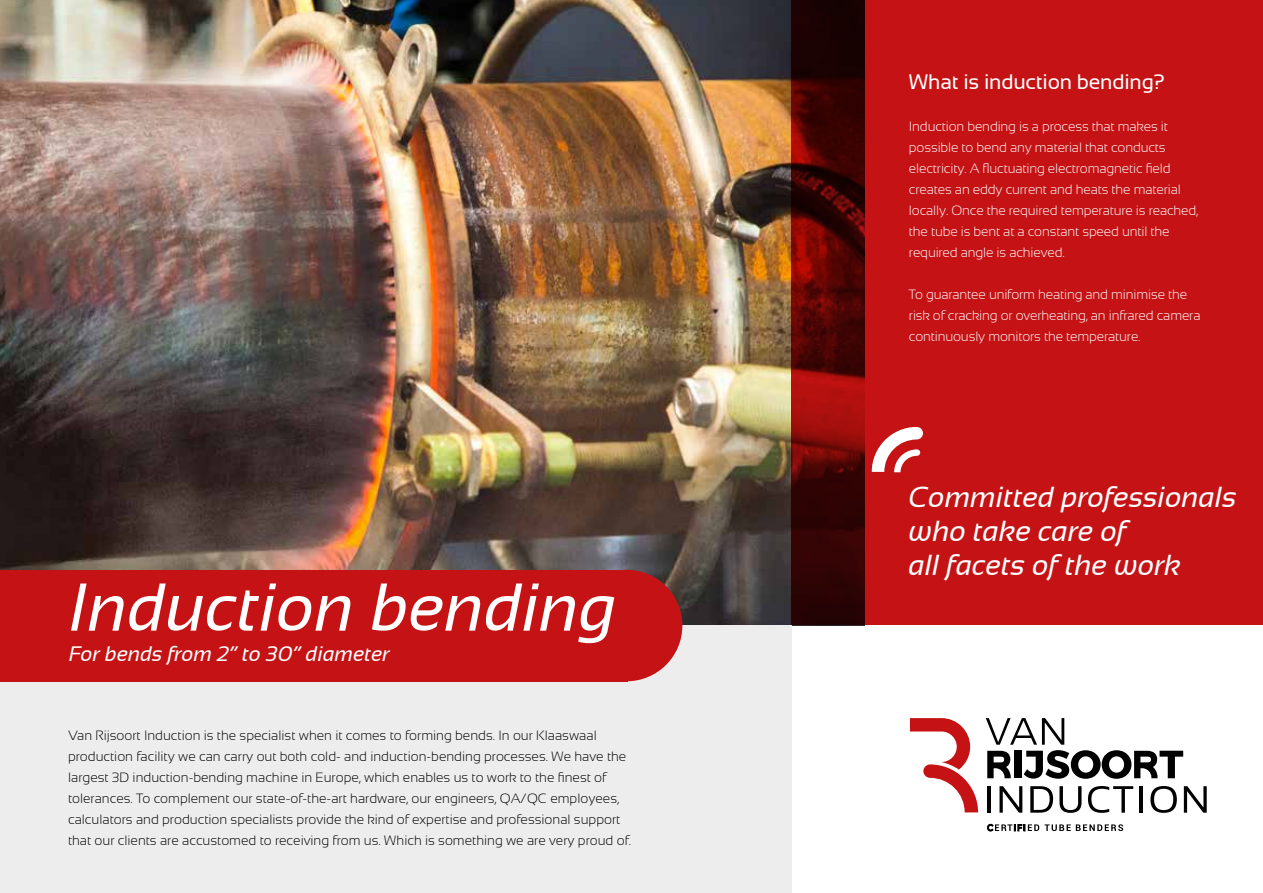
<style>
.page{position:relative;width:1263px;height:893px;background:#fff}
.page>*{position:absolute;margin:0;border:0;box-sizing:border-box;transform-origin:0 0}
.t1{font:italic 67.5px "Sansation";color:#fff}
.t2{font:italic 29.1px/33.8px "Sansation";color:#fff}
.t3{font:italic 21px "Sansation";color:#fff}
.t4{font:21px "Sansation";letter-spacing:-.01em;color:#fff}
.t5{font:300 13.5px/21px "Sansation";color:#000}
.t6{font:300 13.5px/21px "Sansation";letter-spacing:-.01em;color:#fff}
</style>
<div class="page">
<img style="left:0;top:0;width:791px;height:625px">
<div style="left:0;top:625px;width:791px;height:268px;background:#ededed"></div>
<svg style="left:986px;top:718px;width:197px;height:61px"></svg>
<svg style="left:910px;top:718px;width:68px;height:94px"></svg>
<hr style="left:988px;top:786px;width:3px;height:27px;background:#000">
<svg style="left:999px;top:786px;width:23px;height:27px"></svg>
<svg style="left:1030px;top:786px;width:23px;height:27px"></svg>
<svg style="left:1059px;top:786px;width:22px;height:27px"></svg>
<svg style="left:1088px;top:786px;width:45px;height:27px"></svg>
<hr style="left:1139px;top:786px;width:4px;height:27px;background:#000">
<svg style="left:1150px;top:786px;width:27px;height:27px"></svg>
<svg style="left:1184px;top:786px;width:23px;height:27px"></svg>
<svg style="left:987px;top:824px;width:136px;height:7px"></svg>
<svg style="left:791px;top:0;width:472px;height:625px;fill:#c51315"></svg>
<div style="left:0;top:570px;width:627px;height:111px;background:#c51315"></div>
<div style="left:571px;top:570px;width:111px;height:111px;background:#c51315;border-radius:50%"></div>
<svg style="left:872px;top:427px;width:51px;height:45px"></svg>
<h1 class="t1" style="left:69px;top:570px;width:550px">Induction bending</h1>
<h3 class="t3" style="left:69px;top:642px;width:322px">For bends from 2” to 30” diameter</h3>
<p class="t5" style="left:68px;top:724px;width:565px">Van Rijsoort Induction is the specialist when it comes to forming bends. In our Klaaswaal production facility we can carry out both cold- and induction-bending processes. We have the largest 3D induction-bending machine in Europe, which enables us to work to the finest of tolerances. To complement our state-of-the-art hardware, our engineers, QA/QC employees, calculators and production specialists provide the kind of expertise and professional support that our clients are accustomed to receiving from us. Which is something we are very proud of.</p>
<h3 class="t4" style="left:909px;top:70px;width:258px">What is induction bending?</h3>
<p class="t6" style="left:909px;top:115px;width:291px">Induction bending is a process that makes it possible to bend any material that conducts electricity. A fluctuating electromagnetic field creates an eddy current and heats the material locally. Once the required temperature is reached, the tube is bent at a constant speed until the required angle is achieved.</p>
<p class="t6" style="left:909px;top:283px;width:293px">To guarantee uniform heating and minimise the risk of cracking or overheating, an infrared camera continuously monitors the temperature.</p>
<h2 class="t2" style="left:909px;top:480px;width:329px">Committed professionals who take care of<br>all facets of the work</h2>
</div>
